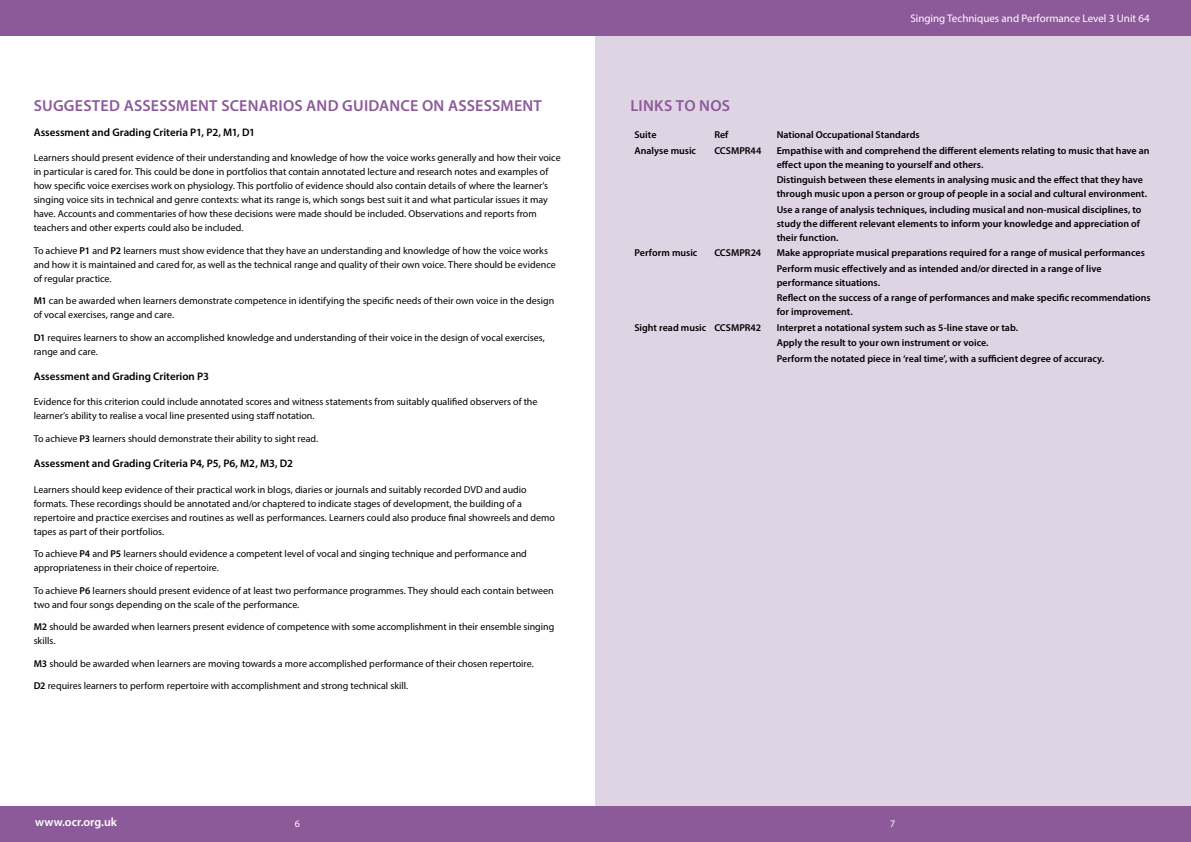
<style>
.page{position:relative;width:1191px;height:842px;background:#fff}
.page>*{position:absolute;margin:0;border:0;box-sizing:border-box;transform-origin:0 0}
.t1{font:600 16px "Myriad Pro";letter-spacing:.015em;color:#8c5a99}
.t2{font:600 12px "Myriad Pro";color:#fff}
.t3{font:600 11px "Myriad Pro";letter-spacing:-.005em;color:#000}
.t4{font:11px "Myriad Pro";color:#fff}
.t5{font:10px/14px "Myriad Pro";color:#000}
.t6{font:600 10px/14px "Myriad Pro";letter-spacing:.005em;color:#000}
.t7{font:10px "Myriad Pro";color:#fff}
.s1{font-weight:600}
</style>
<div class="page">
<div style="left:0;top:806px;width:595px;height:36px;background:#8c5a99"></div>
<div style="left:0;top:0;width:595px;height:36px;background:#8c5a99"></div>
<div style="left:595px;top:806px;width:596px;height:36px;background:#8c5a99"></div>
<div style="left:595px;top:0;width:596px;height:36px;background:#8c5a99"></div>
<div style="left:595px;top:36px;width:596px;height:770px;background:#dfd4e4"></div>
<h1 class="t1" style="left:34px;top:95px;width:509px">Suggested assessment scenarios and guidance on assessment</h1>
<p class="t3" style="left:34px;top:125px;width:223px">Assessment and Grading Criteria P1, P2, M1, D1</p>
<p class="t5" style="left:34px;top:151px;width:528px">Learners should present evidence of their understanding and knowledge of how the voice works generally and how their voice in particular is cared for. This could be done in portfolios that contain annotated lecture and research notes and examples of how specific voice exercises work on physiology. This portfolio of evidence should also contain details of where the learner’s singing voice sits in technical and genre contexts: what its range is, which songs best suit it and what particular issues it may have. Accounts and commentaries of how these decisions were made should be included. Observations and reports from teachers and other experts could also be included.</p>
<p class="t5" style="left:34px;top:243px;width:523px">To achieve <span class="s1">P1</span> and <span class="s1">P2</span> learners must show evidence that they have an understanding and knowledge of how the voice works and how it is maintained and cared for, as well as the technical range and quality of their own voice. There should be evidence of regular practice.</p>
<p class="t5" style="left:34px;top:294px;width:522px"><span class="s1">M1</span> can be awarded when learners demonstrate competence in identifying the specific needs of their own voice in the design of vocal exercises, range and care.</p>
<p class="t5" style="left:34px;top:330px;width:513px"><span class="s1">D1</span> requires learners to show an accomplished knowledge and understanding of their voice in the design of vocal exercises, range and care.</p>
<p class="t3" style="left:34px;top:369px;width:177px">Assessment and Grading Criterion P3</p>
<p class="t5" style="left:34px;top:395px;width:505px">Evidence for this criterion could include annotated scores and witness statements from suitably qualified observers of the learner’s ability to realise a vocal line presented using staff notation.</p>
<p class="t5" style="left:34px;top:431px;width:286px">To achieve <span class="s1">P3</span> learners should demonstrate their ability to sight read.</p>
<p class="t3" style="left:34px;top:457px;width:261px">Assessment and Grading Criteria P4, P5, P6, M2, M3, D2</p>
<p class="t5" style="left:34px;top:482px;width:523px">Learners should keep evidence of their practical work in blogs, diaries or journals and suitably recorded DVD and audio formats. These recordings should be annotated and/or chaptered to indicate stages of development, the building of a repertoire and practice exercises and routines as well as performances. Learners could also produce final showreels and demo tapes as part of their portfolios.</p>
<p class="t5" style="left:34px;top:547px;width:495px">To achieve <span class="s1">P4</span> and <span class="s1">P5</span> learners should evidence a competent level of vocal and singing technique and performance and appropriateness in their choice of repertoire.</p>
<p class="t5" style="left:34px;top:583px;width:521px">To achieve <span class="s1">P6</span> learners should present evidence of at least two performance programmes. They should each contain between two and four songs depending on the scale of the performance.</p>
<p class="t5" style="left:34px;top:620px;width:522px"><span class="s1">M2</span> should be awarded when learners present evidence of competence with some accomplishment in their ensemble singing skills.</p>
<p class="t5" style="left:34px;top:656px;width:502px"><span class="s1">M3</span> should be awarded when learners are moving towards a more accomplished performance of their chosen repertoire.</p>
<p class="t5" style="left:34px;top:679px;width:376px"><span class="s1">D2</span> requires learners to perform repertoire with accomplishment and strong technical skill.</p>
<p class="t4" style="left:910px;top:11px;width:241px">Singing Techniques and Performance Level 3 Unit 64</p>
<h1 class="t1" style="left:630px;top:96px;width:101px">Links to NOS</h1>
<p class="t6" style="left:634px;top:127px;width:24px">Suite</p>
<p class="t6" style="left:714px;top:127px;width:16px">Ref</p>
<p class="t6" style="left:776px;top:127px;width:144px">National Occupational Standards</p>
<p class="t6" style="left:634px;top:143px;width:63px">Analyse music</p>
<p class="t6" style="left:714px;top:143px;width:24px">CCSMPR</p>
<p class="t6" style="left:750px;top:143px;width:12px">44</p>
<p class="t6" style="left:776px;top:143px;width:374px">Empathise with and comprehend the different elements relating to music that have an effect upon the meaning to yourself and others.</p>
<p class="t6" style="left:776px;top:172px;width:372px">Distinguish between these elements in analysing music and the effect that they have through music upon a person or group of people in a social and cultural environment.</p>
<p class="t6" style="left:776px;top:202px;width:366px">Use a range of analysis techniques, including musical and non-musical disciplines, to study the different relevant elements to inform your knowledge and appreciation of their function.</p>
<p class="t6" style="left:634px;top:245px;width:64px">Perform music</p>
<p class="t6" style="left:714px;top:245px;width:24px">CCSMPR</p>
<p class="t6" style="left:750px;top:245px;width:12px">24</p>
<p class="t6" style="left:776px;top:245px;width:370px;line-height:15.5px">Make appropriate musical preparations required for a range of musical performances<br>Perform music effectively and as intended and/or directed in a range of live</p>
<p class="t6" style="left:776px;top:274px;width:375px;line-height:15.5px">performance situations.<br>Reflect on the success of a range of performances and make specific recommendations</p>
<p class="t6" style="left:776px;top:304px;width:78px">for improvement.</p>
<p class="t6" style="left:634px;top:320px;width:104px">Sight read music CCSMPR</p>
<p class="t6" style="left:750px;top:320px;width:12px">42</p>
<p class="t6" style="left:776px;top:319px;width:329px;line-height:15.5px">Interpret a notational system such as 5-line stave or tab.<br>Apply the result to your own instrument or voice.<br>Perform the notated piece in ‘real time’, with a sufficient degree of accuracy.</p>
<p class="t2" style="left:35px;top:815px;width:83px">www.ocr.org.uk</p>
<p class="t7" style="left:295px;top:817px;width:7px">6</p>
<p class="t7" style="left:890px;top:817px;width:7px">7</p>
</div>
